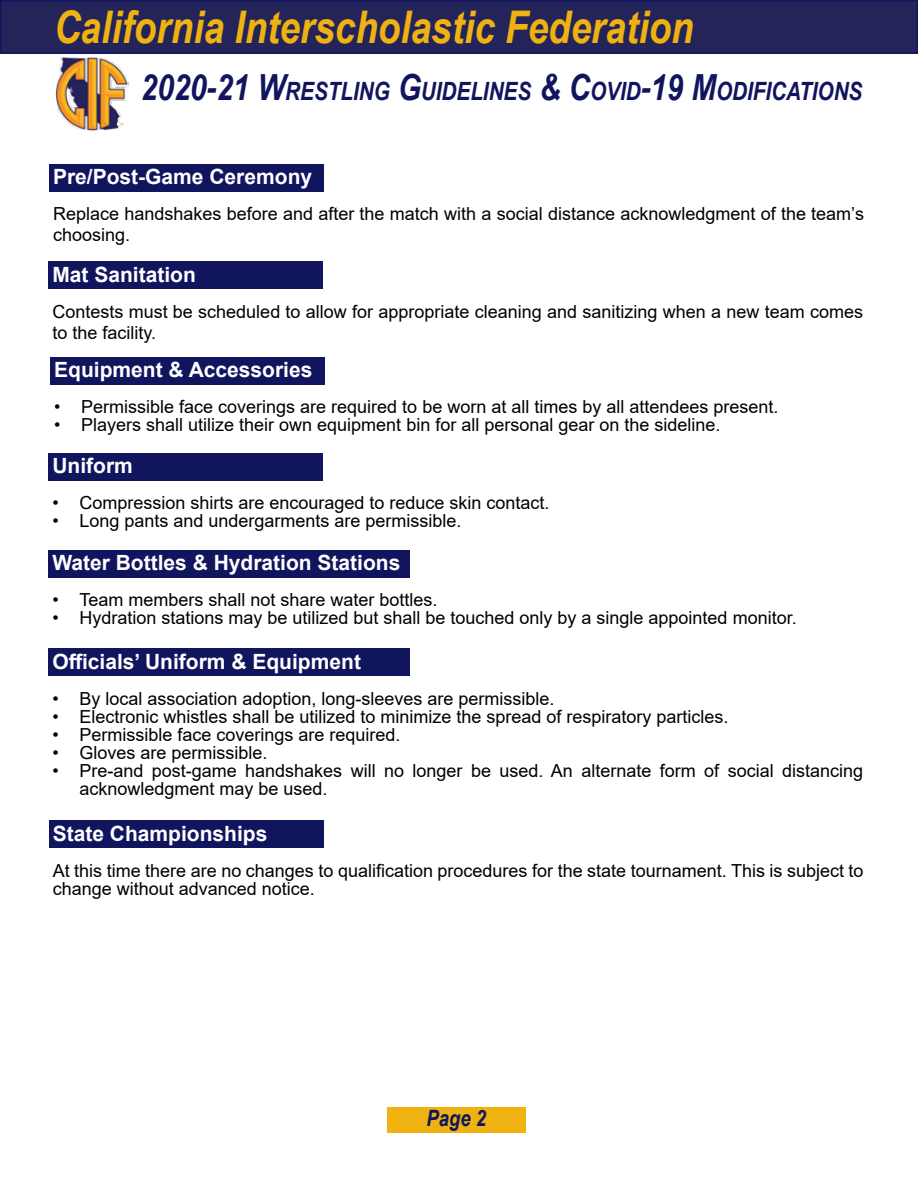
<style>
.page{position:relative;width:918px;height:1188px;background:#fff}
.page>*{position:absolute;margin:0;border:0;box-sizing:border-box;transform-origin:0 0}
.t1{font:italic 700 45px "Arial Narrow";color:#eeb211}
.t2{font:italic 700 25.2px "Arial Narrow";color:#11155e}
.t3{font:italic 700 22.5px "Arial Narrow";color:#11155e}
.t4{font:700 21px "Arial";color:#fff}
.t5{font:18px/21.6px "Arial";color:#000}
.s1{font-size:36px}
</style>
<div class="page">
<div style="left:0;top:0;width:918px;height:54px;background:#25245a;border:2px solid #11155e"></div>
<img style="left:56px;top:57px;width:73px;height:74px">
<div style="left:49px;top:164px;width:275px;height:27px;background:#11155e"></div>
<div style="left:49px;top:262px;width:274px;height:27px;background:#11155e"></div>
<div style="left:50px;top:357px;width:275px;height:28px;background:#11155e"></div>
<div style="left:49px;top:453px;width:274px;height:28px;background:#11155e"></div>
<div style="left:49px;top:550px;width:361px;height:28px;background:#11155e"></div>
<div style="left:49px;top:649px;width:361px;height:27px;background:#11155e"></div>
<div style="left:49px;top:821px;width:274px;height:27px;background:#11155e"></div>
<div style="left:387px;top:1107px;width:138px;height:25px;background:#eeb211"></div>
<h1 class="t1" style="left:54px;top:-7px;width:641px">California Interscholastic Federation</h1>
<h2 class="t2" style="left:141px;top:72px;width:723px"><span class="s1">2020-21 W</span>RESTLING <span class="s1">G</span>UIDELINES <span class="s1">&amp; C</span>OVID<span class="s1">-19 M</span>ODIFICATIONS</h2>
<p class="t4" style="left:53px;top:162px;width:261px">Pre/Post-Game Ceremony</p>
<p class="t5" style="left:53px;top:203px;width:812px">Replace handshakes before and after the match with a social distance acknowledgment of the team’s choosing.</p>
<p class="t4" style="left:52px;top:259px;width:145px">Mat Sanitation</p>
<p class="t5" style="left:52px;top:300px;width:812px">Contests must be scheduled to allow for appropriate cleaning and sanitizing when a new team comes to the facility.</p>
<p class="t4" style="left:54px;top:355px;width:260px">Equipment &amp; Accessories</p>
<p class="t5" style="left:54px;top:395px;width:726px">• Permissible face coverings are required to be worn at all times by all attendees present.</p>
<p class="t5" style="left:54px;top:413px;width:668px">• Players shall utilize their own equipment bin for all personal gear on the sideline.</p>
<p class="t4" style="left:52px;top:451px;width:82px">Uniform</p>
<p class="t5" style="left:52px;top:492px;width:499px">• Compression shirts are encouraged to reduce skin contact.</p>
<p class="t5" style="left:52px;top:510px;width:411px">• Long pants and undergarments are permissible.</p>
<p class="t4" style="left:52px;top:548px;width:350px">Water Bottles &amp; Hydration Stations</p>
<p class="t5" style="left:52px;top:589px;width:387px">• Team members shall not share water bottles.</p>
<p class="t5" style="left:52px;top:607px;width:746px">• Hydration stations may be utilized but shall be touched only by a single appointed monitor.</p>
<p class="t4" style="left:52px;top:646px;width:310px">Officials’ Uniform &amp; Equipment</p>
<p class="t5" style="left:52px;top:687px;width:504px">• By local association adoption, long-sleeves are permissible.</p>
<p class="t5" style="left:52px;top:705px;width:678px">• Electronic whistles shall be utilized to minimize the spread of respiratory particles.</p>
<p class="t5" style="left:52px;top:723px;width:350px">• Permissible face coverings are required.</p>
<p class="t5" style="left:52px;top:741px;width:217px">• Gloves are permissible.</p>
<p class="t5" style="left:79px;top:761px;width:785px;line-height:18px;text-indent:-27px">• Pre-and post-game handshakes will no longer be used. An alternate form of social distancing acknowledgment may be used.</p>
<p class="t4" style="left:53px;top:819px;width:216px">State Championships</p>
<p class="t5" style="left:53px;top:862px;width:812px;line-height:18px">At this time there are no changes to qualification procedures for the state tournament. This is subject to change without advanced notice.</p>
<p class="t3" style="left:427px;top:1101px;width:61px">Page 2</p>
</div>
